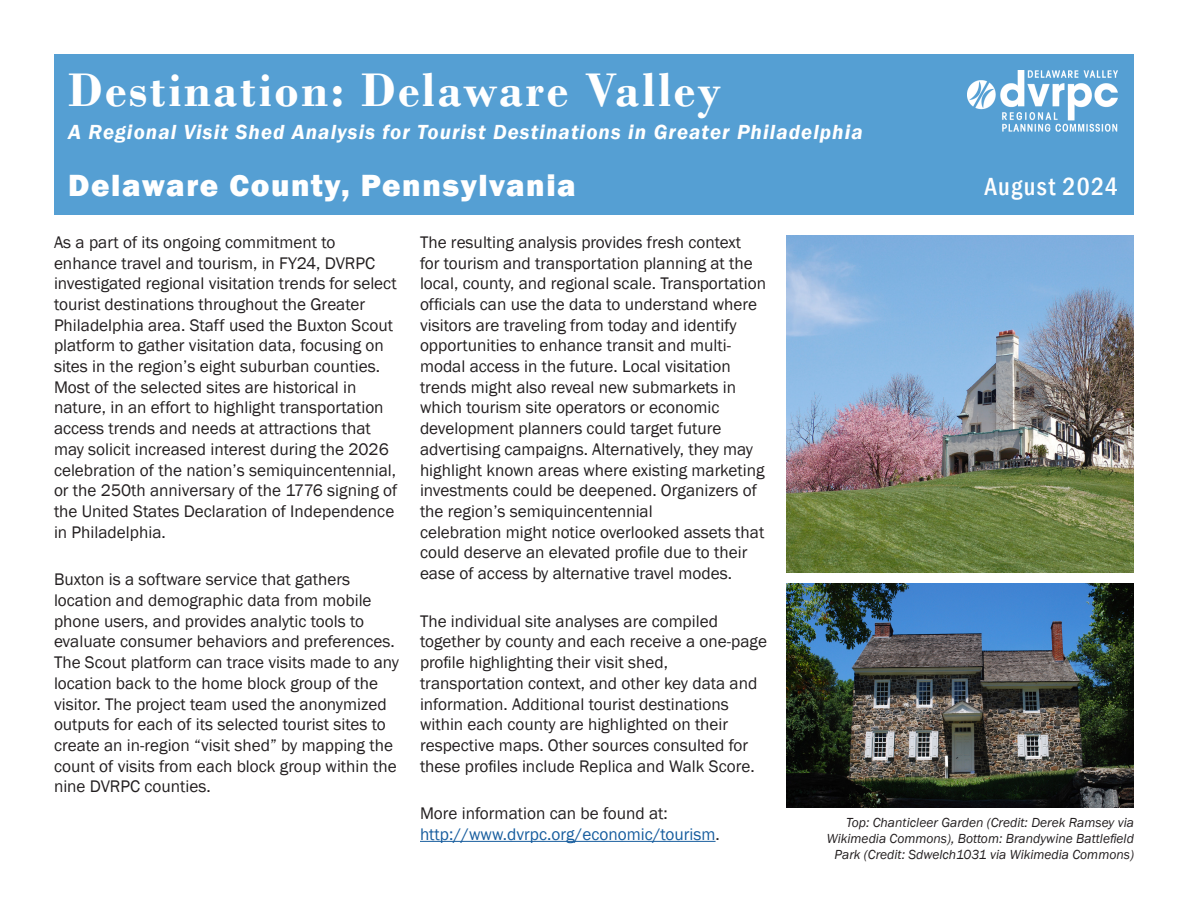
<style>
.page{position:relative;width:1188px;height:918px;background:#fff}
.page>*{position:absolute;margin:0;border:0;box-sizing:border-box;transform-origin:0 0}
.t1{font:700 49.5px "Bodoni";letter-spacing:.05em;color:#fff}
.t2{font:800 31.5px "Franklin Gothic";letter-spacing:.05em;color:#fff}
.t3{font:500 condensed 25.5px "Franklin Gothic";letter-spacing:.05em;color:#fff}
.t4{font:italic 600 21px "Franklin Gothic";letter-spacing:.05em;color:#fff}
.t5{font:17.25px/20.7px "Franklin Gothic";color:#231f20}
.t6{font:17.25px/20.7px "Franklin Gothic";color:#175d9e}
.t7{font:italic 13.5px/16.2px "Franklin Gothic";color:#231f20;text-align:right}
.s1{color:#231f20}
</style>
<div class="page">
<div style="left:54px;top:54px;width:1080px;height:160px;background:#559fd3"></div>
<img style="left:968px;top:70px;width:150px;height:61px">
<hr style="left:420px;top:841px;width:296px;height:1px;background:#175d9e">
<img style="left:786px;top:584px;width:348px;height:223px">
<img style="left:786px;top:236px;width:348px;height:336px">
<p class="t1" style="left:68px;top:61px;width:655px">Destination: Delaware Valley</p>
<p class="t4" style="left:68px;top:118px;width:796px">A Regional Visit Shed Analysis for Tourist Destinations in Greater Philadelphia</p>
<p class="t2" style="left:68px;top:165px;width:509px">Delaware County, Pennsylvania</p>
<p class="t5" style="left:54px;top:232px;width:345px">As a part of its ongoing commitment to enhance travel and tourism, in FY24, DVRPC investigated regional visitation trends for select tourist destinations throughout the Greater Philadelphia area. Staff used the Buxton Scout platform to gather visitation data, focusing on sites in the region’s eight suburban counties.<br>Most of the selected sites are historical in nature, in an effort to highlight transportation access trends and needs at attractions that may solicit increased interest during the 2026 celebration of the nation’s semiquincentennial, or the 250th anniversary of the 1776 signing of the United States Declaration of Independence in Philadelphia.</p>
<p class="t5" style="left:54px;top:570px;width:347px">Buxton is a software service that gathers location and demographic data from mobile phone users, and provides analytic tools to evaluate consumer behaviors and preferences.<br>The Scout platform can trace visits made to any location back to the home block group of the visitor. The project team used the anonymized outputs for each of its selected tourist sites to create an in-region “visit shed” by mapping the count of visits from each block group within the nine DVRPC counties.</p>
<p class="t3" style="left:984px;top:170px;width:135px">August 2024</p>
<p class="t5" style="left:420px;top:232px;width:348px">The resulting analysis provides fresh context<br>for tourism and transportation planning at the local, county, and regional scale. Transportation officials can use the data to understand where visitors are traveling from today and identify opportunities to enhance transit and multi&shy;modal access in the future. Local visitation trends might also reveal new submarkets in which tourism site operators or economic development planners could target future advertising campaigns. Alternatively, they may highlight known areas where existing marketing investments could be deepened. Organizers of the region’s semiquincentennial<br>celebration might notice overlooked assets that could deserve an elevated profile due to their ease of access by alternative travel modes.</p>
<p class="t5" style="left:420px;top:611px;width:349px">The individual site analyses are compiled together by county and each receive a one-page profile highlighting their visit shed, transportation context, and other key data and information. Additional tourist destinations within each county are highlighted on their respective maps. Other sources consulted for these profiles include Replica and Walk Score.</p>
<p class="t6" style="left:420px;top:804px;width:301px"><span class="s1">More information can be found at: </span>http://www.dvrpc.org/economic/tourism<span class="s1">.</span></p>
<p class="t7" style="left:827px;top:814px;width:309px">Top: Chanticleer Garden (Credit: Derek Ramsey via<br>Wikimedia Commons), Bottom: Brandywine Battlefield<br>Park (Credit: Sdwelch1031 via Wikimedia Commons)</p>
</div>
